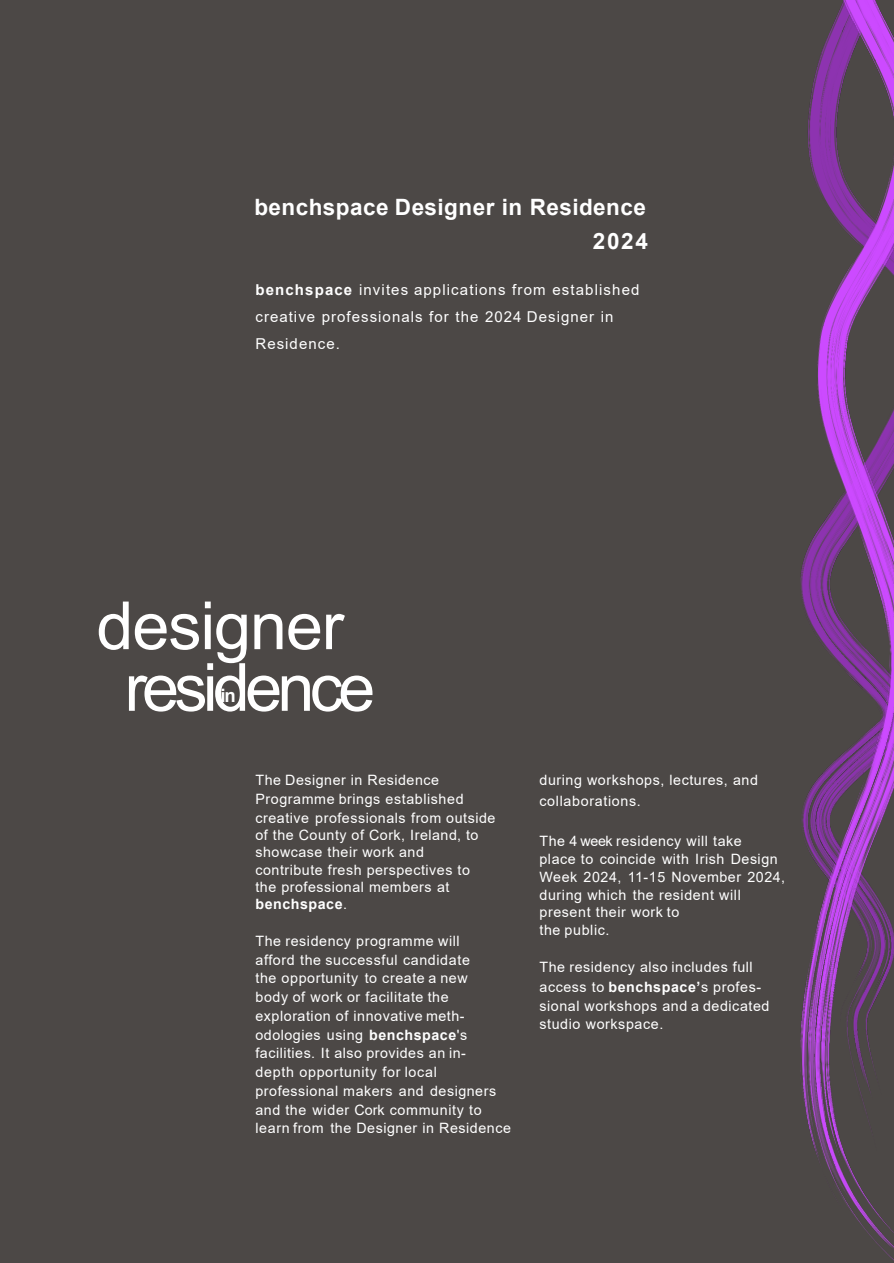
<style>
.page{position:relative;width:894px;height:1263px;background:#fff}
.page>*{position:absolute;margin:0;border:0;box-sizing:border-box;transform-origin:0 0}
.t1{font:66.45px/61.7px "Arial";letter-spacing:-.07em;color:#fff;text-align:center}
.t2{font:700 22.5px/33.9px "Arial";letter-spacing:.02em;color:#fff;text-align:right}
.t3{font:700 18.45px "Arial";color:#fff}
.t4{font:15px/27px "Arial";letter-spacing:.07em;color:#fff}
.t5{font:14.25px/18.8px "Arial";letter-spacing:.04em;color:#fff}
.s1{font-weight:700}
</style>
<div class="page">
<div style="left:0;top:0;width:893px;height:1263px;background:#4c4846"></div>
<img style="left:800px;top:0;width:93px;height:1260px">
<h2 class="t2" style="left:254px;top:193px;width:395px">benchspace Designer in Residence<br>2024</h2>
<p class="t4" style="left:255px;top:277px;width:385px"><span class="s1">benchspace</span> invites applications from established creative professionals for the 2024 Designer in<br>Residence.</p>
<h1 class="t1" style="left:96px;top:601px;width:280px">designer residence</h1>
<p class="t3" style="left:220px;top:688px;width:17px">in</p>
<p class="t5" style="left:255px;top:772px;width:241px">The Designer in Residence<br>Programme brings established creative professionals from outside</p>
<p class="t5" style="left:255px;top:828px;width:224px;line-height:17.2px">of the County of Cork, Ireland, to showcase their work and contribute fresh perspectives to the professional members at <span class="s1">benchspace</span>.</p>
<p class="t5" style="left:255px;top:933px;width:257px">The residency programme will<br>afford the successful candidate<br>the opportunity to create a new<br>body of work or facilitate the exploration of innovative meth&shy;odologies using <span class="s1">benchspace</span>'s facilities. It also provides an in-<br>depth opportunity for local professional makers and designers and the wider Cork community to learn from the Designer in Residence</p>
<p class="t5" style="left:539px;top:771px;width:220px;line-height:20.2px">during workshops, lectures, and collaborations.</p>
<p class="t5" style="left:539px;top:833px;width:247px;line-height:18px">The 4 week residency will take<br>place to coincide with Irish Design<br>Week 2024, 11-15 November 2024, during which the resident will</p>
<p class="t5" style="left:539px;top:904px;width:141px;line-height:18px">present their work to the public.</p>
<p class="t5" style="left:539px;top:959px;width:231px;line-height:19.5px">The residency also includes full access to <span class="s1">benchspace’</span>s profes&shy;sional workshops and a dedicated</p>
<p class="t5" style="left:539px;top:1016px;width:125px">studio workspace.</p>
</div>
